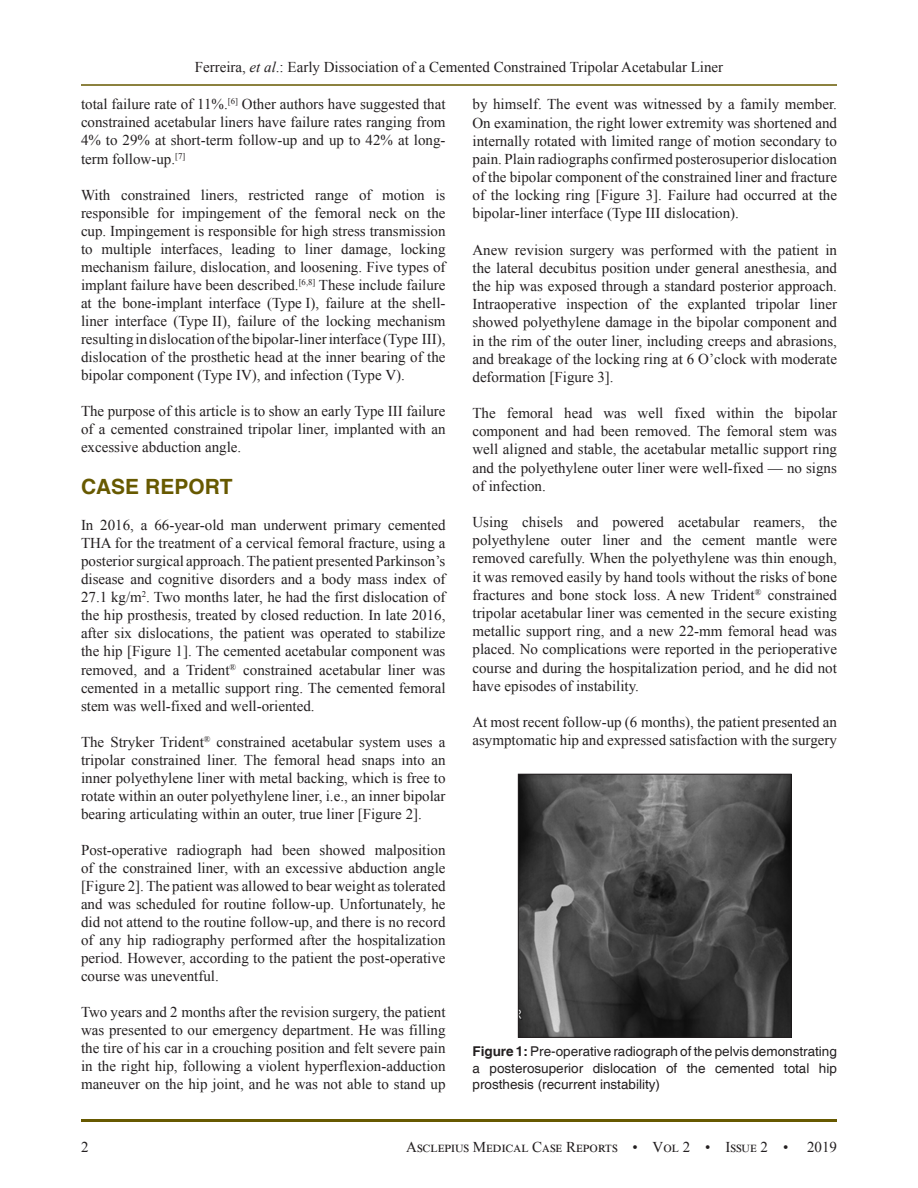
<style>
.page{position:relative;width:918px;height:1188px;background:#fff}
.page>*{position:absolute;margin:0;border:0;box-sizing:border-box;transform-origin:0 0}
.t1{font:700 21px "Helvetica";color:#675900}
.TX{font:15px/18px "Times New Roman";color:#231f20;text-align:justify}
.FGC{font:13.5px/16.5px "Helvetica";color:#231f20;text-align:justify}
.s1{font-style:italic}
.s2{font-weight:700}
</style>
<div class="page">
<hr style="left:81px;top:84px;width:756px;height:2px;background:#675900">
<hr style="left:81px;top:1119px;width:756px;height:3px;background:#675900">
<img style="left:520px;top:776px;width:269px;height:260px">
<div style="left:518px;top:774px;width:273px;height:264px;border:1px solid #231f20"></div>
<p class="TX" style="left:195px;top:57px;width:530px">Ferreira, <span class="s1">et al</span>.: Early Dissociation of a Cemented Constrained Tripolar Acetabular Liner</p>
<p class="TX" style="left:81px;top:95px;width:366px">total failure rate of 11%.<sup>[6]</sup> Other authors have suggested that constrained acetabular liners have failure rates ranging from 4% to 29% at short-term follow-up and up to 42% at long&shy;term follow-up.<sup>[7]</sup></p>
<p class="TX" style="left:81px;top:185px;width:366px">With constrained liners, restricted range of motion is responsible for impingement of the femoral neck on the cup. Impingement is responsible for high stress transmission to multiple interfaces, leading to liner damage, locking mechanism failure, dislocation, and loosening. Five types of implant failure have been described.<sup>[6,8]</sup> These include failure at the bone-implant interface (Type I), failure at the shell&shy;liner interface (Type II), failure of the locking mechanism resulting in dislocation of the bipolar-liner interface (Type III), dislocation of the prosthetic head at the inner bearing of the bipolar component (Type IV), and infection (Type V).</p>
<p class="TX" style="left:81px;top:402px;width:366px">The purpose of this article is to show an early Type III failure of a cemented constrained tripolar liner, implanted with an excessive abduction angle.</p>
<h1 class="t1" style="left:81px;top:474px;width:153px">CASE REPORT</h1>
<p class="TX" style="left:81px;top:516px;width:366px">In 2016, a 66-year-old man underwent primary cemented THA for the treatment of a cervical femoral fracture, using a posterior surgical approach. The patient presented Parkinson’s disease and cognitive disorders and a body mass index of 27.1 kg/m<sup>2</sup>. Two months later, he had the first dislocation of the hip prosthesis, treated by closed reduction. In late 2016, after six dislocations, the patient was operated to stabilize the hip [Figure 1]. The cemented acetabular component was removed, and a Trident<sup>®</sup> constrained acetabular liner was cemented in a metallic support ring. The cemented femoral stem was well-fixed and well-oriented.</p>
<p class="TX" style="left:81px;top:732px;width:366px">The Stryker Trident<sup>®</sup> constrained acetabular system uses a tripolar constrained liner. The femoral head snaps into an inner polyethylene liner with metal backing, which is free to rotate within an outer polyethylene liner, i.e., an inner bipolar bearing articulating within an outer, true liner [Figure 2].</p>
<p class="TX" style="left:81px;top:840px;width:366px">Post-operative radiograph had been showed malposition of the constrained liner, with an excessive abduction angle [Figure 2]. The patient was allowed to bear weight as tolerated and was scheduled for routine follow-up. Unfortunately, he did not attend to the routine follow-up, and there is no record of any hip radiography performed after the hospitalization period. However, according to the patient the post-operative course was uneventful.</p>
<p class="TX" style="left:81px;top:1003px;width:366px">Two years and 2 months after the revision surgery, the patient was presented to our emergency department. He was filling the tire of his car in a crouching position and felt severe pain in the right hip, following a violent hyperflexion-adduction maneuver on the hip joint, and he was not able to stand up</p>
<p class="TX" style="left:472px;top:95px;width:366px">by himself. The event was witnessed by a family member.<br>On examination, the right lower extremity was shortened and internally rotated with limited range of motion secondary to pain. Plain radiographs confirmed posterosuperior dislocation of the bipolar component of the constrained liner and fracture of the locking ring [Figure 3]. Failure had occurred at the bipolar-liner interface (Type III dislocation).</p>
<p class="TX" style="left:472px;top:240px;width:366px">Anew revision surgery was performed with the patient in the lateral decubitus position under general anesthesia, and the hip was exposed through a standard posterior approach.<br>Intraoperative inspection of the explanted tripolar liner showed polyethylene damage in the bipolar component and in the rim of the outer liner, including creeps and abrasions, and breakage of the locking ring at 6 O’clock with moderate deformation [Figure 3].</p>
<p class="TX" style="left:472px;top:404px;width:366px">The femoral head was well fixed within the bipolar component and had been removed. The femoral stem was well aligned and stable, the acetabular metallic support ring and the polyethylene outer liner were well-fixed — no signs of infection.</p>
<p class="TX" style="left:472px;top:512px;width:366px">Using chisels and powered acetabular reamers, the polyethylene outer liner and the cement mantle were removed carefully. When the polyethylene was thin enough, it was removed easily by hand tools without the risks of bone fractures and bone stock loss. A new Trident<sup>®</sup> constrained tripolar acetabular liner was cemented in the secure existing metallic support ring, and a new 22-mm femoral head was placed. No complications were reported in the perioperative course and during the hospitalization period, and he did not have episodes of instability.</p>
<p class="TX" style="left:472px;top:712px;width:366px">At most recent follow-up (6 months), the patient presented an asymptomatic hip and expressed satisfaction with the surgery</p>
<p class="FGC" style="left:472px;top:1044px;width:366px"><span class="s2">Figure 1:</span> Pre-operative radiograph of the pelvis demonstrating a posterosuperior dislocation of the cemented total hip prosthesis (recurrent instability)</p>
<p class="TX" style="left:81px;top:1137px;width:9px">2</p>
<p class="TX" style="left:406px;top:1137px;width:384px">Asclepius Medical Case Reports • Vol 2 • Issue 2 •</p>
<p class="TX" style="left:807px;top:1137px;width:31px">2019</p>
</div>
